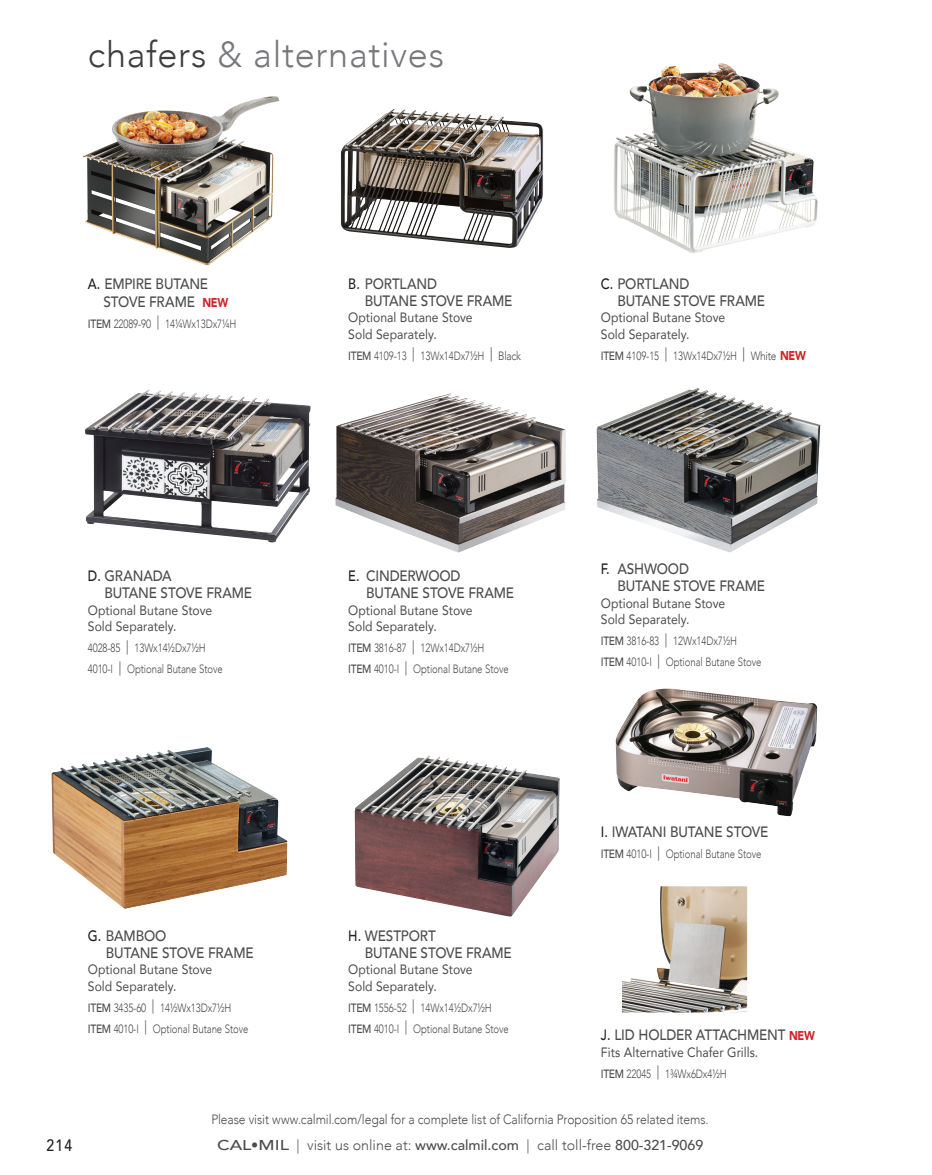
<style>
.page{position:relative;width:932px;height:1175px;background:#fff}
.page>*{position:absolute;margin:0;border:0;box-sizing:border-box;transform-origin:0 0}
.t1{font:300 36px "Avenir";letter-spacing:.02em;color:#76787b}
.t2{font:500 16.5px "Avenir";color:#231f20;scale:.85 1}
.t3{font:500 15px/17.2px "Avenir";letter-spacing:-.01em;color:#4b4c4d;scale:.9 1}
.t4{font:500 14.25px "Avenir";color:#4b4c4d;scale:1.25 1}
.t5{font:13.5px/16.5px "Avenir";color:#4b4c4d;scale:.9 1}
.t6{font:300 13.5px "Avenir";letter-spacing:-.005em;color:#4b4c4d;scale:.9 1}
.t7{font:300 12px/21px "Avenir";letter-spacing:-.01em;color:#4b4c4d;scale:.8 1}
.s1{color:#3e3e3f}
.s2{color:#231f20}
.s3{font-weight:900;font-size:12.75px;color:#d1232a}
.s4{font-weight:500}
.s5{font-size:14.25px;color:#57585a}
.s6{font-size:14.25px}
.s7{font-weight:300}
</style>
<div class="page">
<img style="left:596px;top:388px;width:224px;height:164px">
<img style="left:615px;top:688px;width:202px;height:128px">
<img style="left:51px;top:747px;width:236px;height:162px">
<img style="left:354px;top:755px;width:206px;height:161px">
<img style="left:85px;top:390px;width:225px;height:152px">
<img style="left:335px;top:393px;width:231px;height:160px">
<img style="left:614px;top:63px;width:204px;height:190px">
<img style="left:341px;top:109px;width:202px;height:139px">
<img style="left:82px;top:96px;width:197px;height:170px">
<img style="left:622px;top:886px;width:125px;height:126px">
<h1 class="t1" style="left:88px;top:33px;width:357px"><span class="s1">chafers</span> &amp; alternatives</h1>
<p class="t3" style="left:103px;top:273px;width:140px;line-height:18px;text-indent:-15px"><span class="s2">A.</span> EMPIRE BUTANE<br>STOVE FRAME <span class="s3">NEW</span></p>
<p class="t7" style="left:88px;top:313px;width:187px"><span class="s4">ITEM</span> 22089-90 <span class="s5">|</span> 14¼Wx13Dx7¼H</p>
<p class="t3" style="left:104px;top:566px;width:166px;text-indent:-17px"><span class="s2">D.</span> GRANADA<br>BUTANE STOVE FRAME</p>
<p class="t5" style="left:88px;top:601px;width:140px">Optional Butane Stove<br>Sold Separately.</p>
<p class="t7" style="left:88px;top:637px;width:170px">4028-85 <span class="s5">|</span> 13Wx14½Dx7½H<br>4010-I <span class="s5">|</span> Optional Butane Stove</p>
<p class="t3" style="left:106px;top:926px;width:166px;text-indent:-18px"><span class="s2">G.</span> BAMBOO<br>BUTANE STOVE FRAME</p>
<p class="t5" style="left:88px;top:961px;width:140px">Optional Butane Stove<br>Sold Separately.</p>
<p class="t7" style="left:88px;top:997px;width:202px"><span class="s4">ITEM</span> 3435-60 <span class="s5">|</span> 14½Wx13Dx7½H<br><span class="s4">ITEM</span> 4010-I <span class="s5">|</span> Optional Butane Stove</p>
<p class="t3" style="left:365px;top:274px;width:166px;text-indent:-17px"><span class="s2">B.</span> PORTLAND<br>BUTANE STOVE FRAME</p>
<p class="t5" style="left:348px;top:309px;width:140px">Optional Butane Stove<br>Sold Separately.</p>
<p class="t7" style="left:348px;top:345px;width:217px"><span class="s4">ITEM</span> 4109-13 <span class="s5">|</span> 13Wx14Dx7½H <span class="s6">|</span> Black</p>
<p class="t3" style="left:617px;top:274px;width:166px;text-indent:-17px"><span class="s2">C.</span> PORTLAND<br>BUTANE STOVE FRAME</p>
<p class="t5" style="left:601px;top:309px;width:140px">Optional Butane Stove<br>Sold Separately.</p>
<p class="t7" style="left:601px;top:345px;width:258px"><span class="s4">ITEM</span> 4109-15 <span class="s5">|</span> 13Wx14Dx7½H <span class="s6">|</span> White <span class="s3">NEW</span></p>
<p class="t3" style="left:366px;top:566px;width:166px;text-indent:-18px"><span class="s2">E.</span> CINDERWOOD<br>BUTANE STOVE FRAME</p>
<p class="t5" style="left:348px;top:601px;width:140px">Optional Butane Stove<br>Sold Separately.</p>
<p class="t7" style="left:348px;top:637px;width:202px"><span class="s4">ITEM</span> 3816-87 <span class="s5">|</span> 12Wx14Dx7½H<br><span class="s4">ITEM</span> 4010-I <span class="s5">|</span> Optional Butane Stove</p>
<p class="t3" style="left:365px;top:926px;width:165px;text-indent:-16px"><span class="s2">H.</span> WESTPORT<br>BUTANE STOVE FRAME</p>
<p class="t5" style="left:348px;top:961px;width:140px">Optional Butane Stove<br>Sold Separately.</p>
<p class="t7" style="left:348px;top:997px;width:202px"><span class="s4">ITEM</span> 1556-52 <span class="s5">|</span> 14Wx14½Dx7½H<br><span class="s4">ITEM</span> 4010-I <span class="s5">|</span> Optional Butane Stove</p>
<p class="t3" style="left:617px;top:559px;width:166px;text-indent:-16px"><span class="s2">F.</span> ASHWOOD<br>BUTANE STOVE FRAME</p>
<p class="t5" style="left:601px;top:594px;width:140px">Optional Butane Stove<br>Sold Separately.</p>
<p class="t7" style="left:601px;top:630px;width:202px"><span class="s4">ITEM</span> 3816-83 <span class="s5">|</span> 12Wx14Dx7½H<br><span class="s4">ITEM</span> 4010-I <span class="s5">|</span> Optional Butane Stove</p>
<p class="t3" style="left:601px;top:822px;width:188px"><span class="s2">I.</span> IWATANI BUTANE STOVE</p>
<p class="t7" style="left:601px;top:843px;width:202px"><span class="s4">ITEM</span> 4010-I <span class="s5">|</span> Optional Butane Stove</p>
<p class="t3" style="left:601px;top:1025px;width:239px"><span class="s2">J.</span> LID HOLDER ATTACHMENT <span class="s3">NEW</span></p>
<p class="t5" style="left:601px;top:1043px;width:176px">Fits Alternative Chafer Grills.</p>
<p class="t7" style="left:601px;top:1063px;width:159px"><span class="s4">ITEM</span> 22045 <span class="s5">|</span> 1¾Wx6Dx4½H</p>
<p class="t6" style="left:211px;top:1110px;width:554px">Please visit www.calmil.com/legal for a complete list of California Proposition 65 related items.</p>
<h2 class="t2" style="left:46px;top:1130px;width:32px">214</h2>
<p class="t4" style="left:217px;top:1132px;width:390px">CAL•MIL <span class="s7">| visit us online at:</span> www.calmil.com <span class="s7">| call toll-free</span> 800-321-9069</p>
</div>
